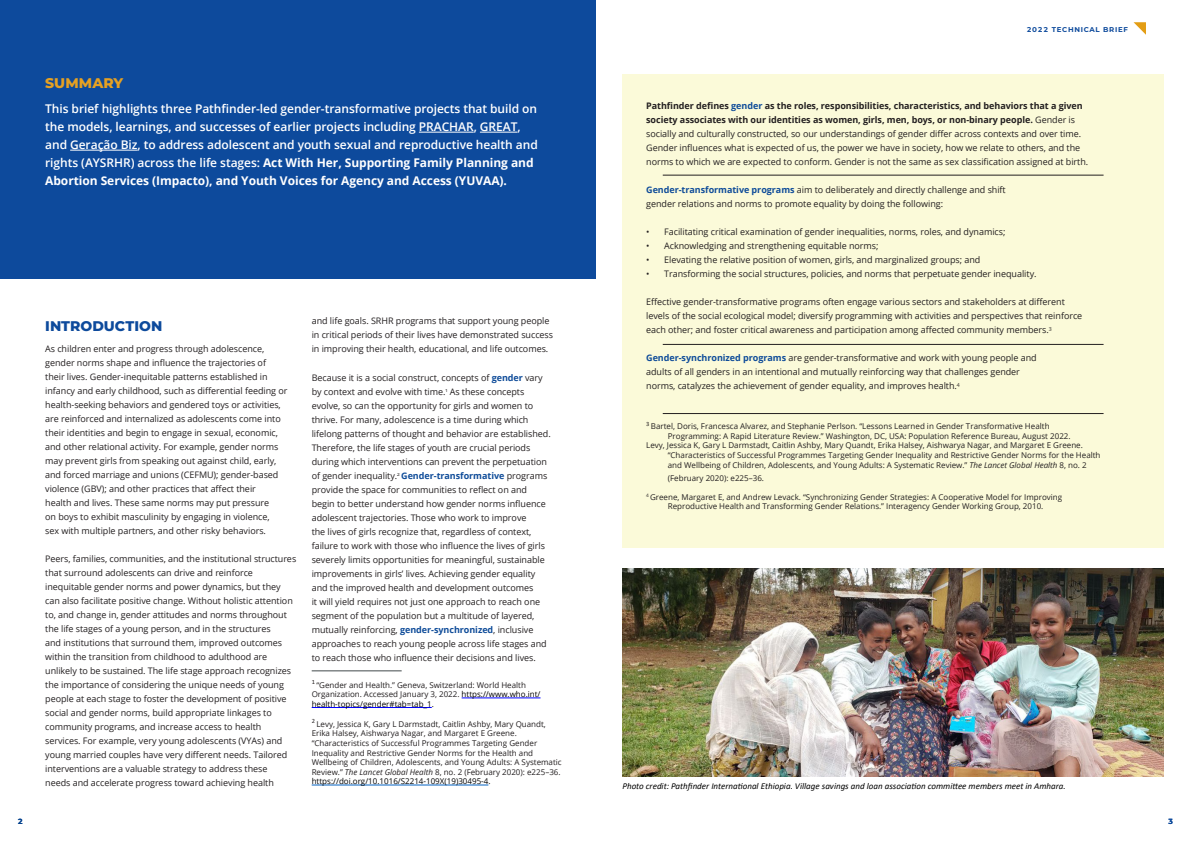
<style>
.page{position:relative;width:1191px;height:842px;background:#fff}
.page>*{position:absolute;margin:0;border:0;box-sizing:border-box;transform-origin:0 0}
.A-Head{font:800 14px "Montserrat";letter-spacing:.005em;color:#0d4a9c}
.A-Head-2{font:800 14px "Montserrat";letter-spacing:.005em;color:#e6a122}
.Reversed_Body_Text{font:600 12px/18px "Open Sans";letter-spacing:-.005em;color:#fff}
.Body_Text{font:9px/14px "Open Sans";letter-spacing:-.005em;color:#231f20}
.t1{font:italic 9px "Calibri";color:#000}
.t2{font:8px/9.6px "Open Sans";color:#231f20}
.t3{font:700 7.5px "Montserrat";color:#0d4a9c}
.Running_Header_-_Pos{font:700 7px "Montserrat";letter-spacing:.1em;color:#0d4a9c}
.t4{font:6.4px "Calibri";color:#231f20}
.s1{font-weight:700}
.s2{font-weight:700;color:#0f4c99}
.s3{color:#000101}
.s4{font-style:italic}
</style>
<div class="page">
<img style="left:622px;top:568px;width:541px;height:208px">
<div style="left:622px;top:74px;width:542px;height:474px;background:#fbfad9"></div>
<div style="left:0;top:0;width:595px;height:278px;background:#0d4a9c"></div>
<hr style="left:312px;top:671px;width:90px;height:1px;background:#424a4b">
<hr style="left:663px;top:175px;width:440px;height:1px;background:#231f20">
<hr style="left:663px;top:344px;width:440px;height:1px;background:#231f20">
<hr style="left:663px;top:413px;width:440px;height:1px;background:#231f20">
<hr style="left:419px;top:132px;width:55px;height:1px;background:#fff">
<hr style="left:480px;top:132px;width:37px;height:1px;background:#fff">
<hr style="left:70px;top:150px;width:68px;height:1px;background:#fff">
<svg style="left:1133px;top:22px;width:13px;height:13px"></svg>
<hr style="left:461px;top:698px;width:79px;height:1px;background:#00f">
<hr style="left:312px;top:707px;width:120px;height:1px;background:#00f">
<hr style="left:312px;top:785px;width:176px;height:1px;background:#0563c1">
<p class="A-Head-2" style="left:45px;top:73px;width:79px">SUMMARY</p>
<p class="Reversed_Body_Text" style="left:45px;top:100px;width:494px">This brief highlights three Pathfinder-led gender-transformative projects that build on the models, learnings, and successes of earlier projects including PRACHAR, GREAT, and Geração Biz, to address adolescent and youth sexual and reproductive health and rights (AYSRHR) across the life stages: <span class="s1">Act With Her, Supporting Family Planning and Abortion Services (Impacto), and Youth Voices for Agency and Access (YUVAA).</span></p>
<p class="A-Head" style="left:45px;top:316px;width:119px">INTRODUCTION</p>
<p class="Body_Text" style="left:45px;top:342px;width:244px">As children enter and progress through adolescence, gender norms shape and influence the trajectories of their lives. Gender-inequitable patterns established in infancy and early childhood, such as differential feeding or health-seeking behaviors and gendered toys or activities, are reinforced and internalized as adolescents come into their identities and begin to engage in sexual, economic, and other relational activity. For example, gender norms may prevent girls from speaking out against child, early, and forced marriage and unions (CEFMU); gender-based violence (GBV); and other practices that affect their<br>health and lives. These same norms may put pressure<br>on boys to exhibit masculinity by engaging in violence,<br>sex with multiple partners, and other risky behaviors.</p>
<p class="Body_Text" style="left:45px;top:552px;width:252px">Peers, families, communities, and the institutional structures that surround adolescents can drive and reinforce inequitable gender norms and power dynamics, but they can also facilitate positive change. Without holistic attention to, and change in, gender attitudes and norms throughout the life stages of a young person, and in the structures<br>and institutions that surround them, improved outcomes within the transition from childhood to adulthood are unlikely to be sustained. The life stage approach recognizes the importance of considering the unique needs of young people at each stage to foster the development of positive social and gender norms, build appropriate linkages to community programs, and increase access to health services. For example, very young adolescents (VYAs) and young married couples have very different needs. Tailored interventions are a valuable strategy to address these<br>needs and accelerate progress toward achieving health</p>
<p class="Body_Text" style="left:312px;top:314px;width:243px">and life goals. SRHR programs that support young people in critical periods of their lives have demonstrated success in improving their health, educational, and life outcomes.</p>
<p class="Body_Text" style="left:312px;top:370px;width:240px">Because it is a social construct, concepts of <span class="s2">gender</span> vary by context and evolve with time.<sup>1</sup> As these concepts evolve, so can the opportunity for girls and women to thrive. For many, adolescence is a time during which lifelong patterns of thought and behavior are established.<br>Therefore, the life stages of youth are crucial periods during which interventions can prevent the perpetuation of gender inequality.<sup>2</sup> <span class="s2">Gender-transformative</span> programs provide the space for communities to reflect on and begin to better understand how gender norms influence adolescent trajectories. Those who work to improve<br>the lives of girls recognize that, regardless of context, failure to work with those who influence the lives of girls severely limits opportunities for meaningful, sustainable improvements in girls’ lives. Achieving gender equality and the improved health and development outcomes<br>it will yield requires not just one approach to reach one segment of the population but a multitude of layered, mutually reinforcing, <span class="s2">gender-synchronized</span>, inclusive approaches to reach young people across life stages and to reach those who influence their decisions and lives.</p>
<p class="t4" style="left:312px;top:677px;width:5px">1</p>
<p class="t2" style="left:312px;top:680px;width:230px;text-indent:5px">“Gender and Health.” Geneva, Switzerland: World Health<br>Organization. Accessed January 3, 2022. <span class="s3">https://www.who.int/ health-topics/gender#tab=tab_1.</span></p>
<p class="t4" style="left:312px;top:716px;width:5px">2</p>
<p class="t2" style="left:312px;top:719px;width:251px;text-indent:5px">Levy, Jessica K, Gary L Darmstadt, Caitlin Ashby, Mary Quandt, Erika Halsey, Aishwarya Nagar, and Margaret E Greene. “Characteristics of Successful Programmes Targeting Gender Inequality and Restrictive Gender Norms for the Health and Wellbeing of Children, Adolescents, and Young Adults: A Systematic Review.” <span class="s4">The Lancet Global Health</span> 8, no. 2 (February 2020): e225–36. <span class="s3">https://doi.org/10.1016/S2214-109X(19)30495-4.</span></p>
<p class="Running_Header_-_Pos" style="left:1026px;top:24px;width:103px">2022 TECHNICAL BRIEF</p>
<p class="Body_Text" style="left:646px;top:98px;width:443px"><span class="s1">Pathfinder defines</span> <span class="s2">gender</span> <span class="s1">as the roles, responsibilities, characteristics, and behaviors that a given society associates with our identities as women, girls, men, boys, or non-binary people.</span> Gender is socially and culturally constructed, so our understandings of gender differ across contexts and over time.<br>Gender influences what is expected of us, the power we have in society, how we relate to others, and the norms to which we are expected to conform. Gender is not the same as sex classification assigned at birth.</p>
<p class="Body_Text" style="left:646px;top:182px;width:361px"><span class="s2">Gender-transformative programs</span> aim to deliberately and directly challenge and shift gender relations and norms to promote equality by doing the following:</p>
<p class="Body_Text" style="left:646px;top:224px;width:361px">• Facilitating critical examination of gender inequalities, norms, roles, and dynamics;</p>
<p class="Body_Text" style="left:646px;top:238px;width:234px">• Acknowledging and strengthening equitable norms;</p>
<p class="Body_Text" style="left:646px;top:252px;width:336px">• Elevating the relative position of women, girls, and marginalized groups; and</p>
<p class="Body_Text" style="left:646px;top:266px;width:392px">• Transforming the social structures, policies, and norms that perpetuate gender inequality.</p>
<p class="Body_Text" style="left:646px;top:294px;width:437px">Effective gender-transformative programs often engage various sectors and stakeholders at different levels of the social ecological model; diversify programming with activities and perspectives that reinforce each other; and foster critical awareness and participation among affected community members.<sup>3</sup></p>
<p class="Body_Text" style="left:646px;top:350px;width:392px"><span class="s2">Gender-synchronized programs</span> are gender-transformative and work with young people and adults of all genders in an intentional and mutually reinforcing way that challenges gender norms, catalyzes the achievement of gender equality, and improves health.<sup>4</sup></p>
<p class="t4" style="left:646px;top:419px;width:5px">3</p>
<p class="t2" style="left:668px;top:421px;width:404px;text-indent:-17px">Bartel, Doris, Francesca Alvarez, and Stephanie Perlson. “Lessons Learned in Gender Transformative Health<br>Programming: A Rapid Literature Review.” Washington, DC, USA: Population Reference Bureau, August 2022.</p>
<p class="t2" style="left:668px;top:440px;width:434px;text-indent:-22px">Levy, Jessica K, Gary L Darmstadt, Caitlin Ashby, Mary Quandt, Erika Halsey, Aishwarya Nagar, and Margaret E Greene. “Characteristics of Successful Programmes Targeting Gender Inequality and Restrictive Gender Norms for the Health and Wellbeing of Children, Adolescents, and Young Adults: A Systematic Review.” <span class="s4">The Lancet Global Health</span> 8, no. 2</p>
<p class="t2" style="left:668px;top:473px;width:98px">(February 2020): e225–36.</p>
<p class="t2" style="left:646px;top:492px;width:417px;text-align:center"><sup>4</sup> Greene, Margaret E, and Andrew Levack. “Synchronizing Gender Strategies: A Cooperative Model for Improving<br>Reproductive Health and Transforming Gender Relations.” Interagency Gender Working Group, 2010.</p>
<p class="t1" style="left:622px;top:780px;width:445px">Photo credit: Pathfinder International Ethiopia. Village savings and loan association committee members meet in Amhara.</p>
<p class="t3" style="left:18px;top:816px;width:6px">2</p>
<p class="t3" style="left:1168px;top:816px;width:6px">3</p>
</div>
